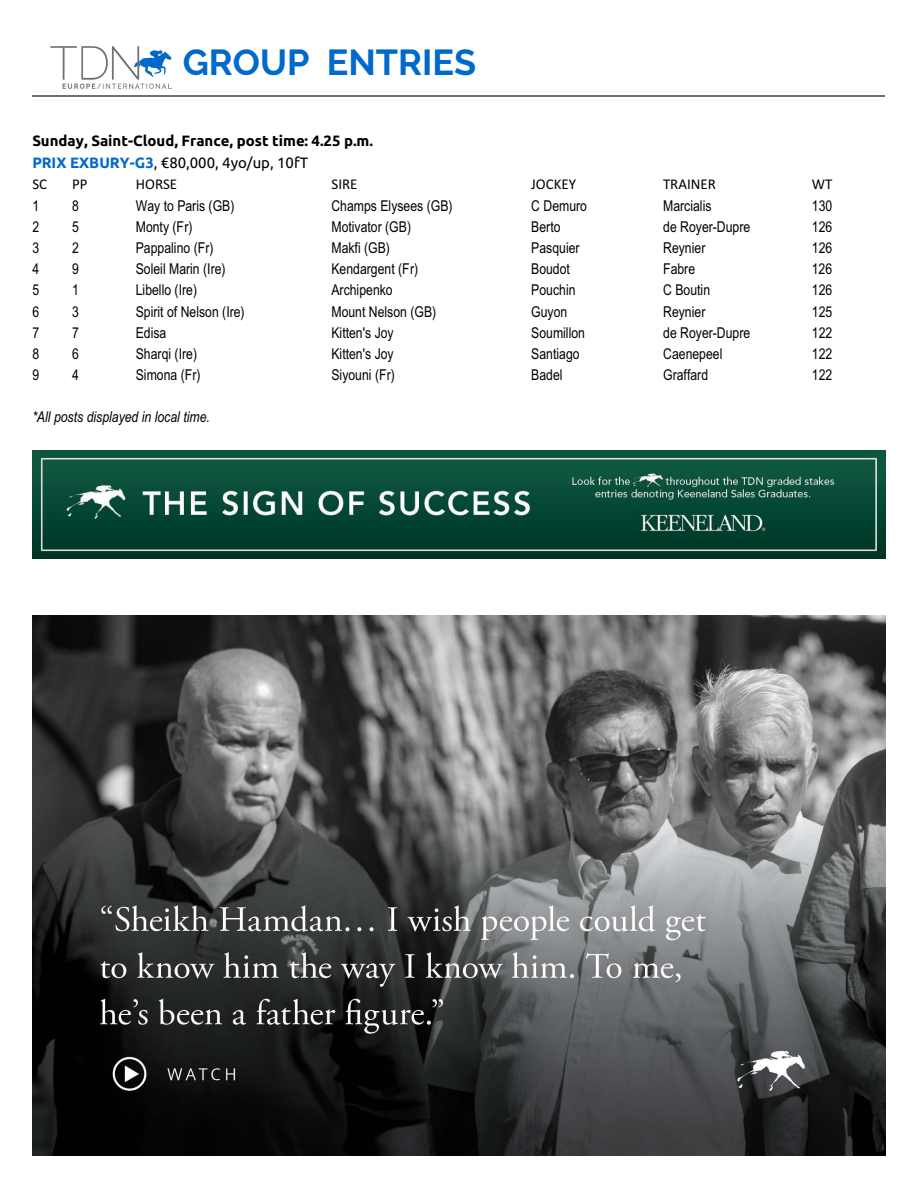
<style>
.page{position:relative;width:918px;height:1188px;background:#fff}
.page>*{position:absolute;margin:0;border:0;box-sizing:border-box;transform-origin:0 0}
.t1{font:700 36px "Raleway";color:#0069cc}
.t2{font:15px "Arial Narrow";color:#000}
.t3{font:700 15px/21.8px "Ubuntu";color:#000}
.t4{font:italic 15px "Arial Narrow";color:#000}
.t5{font:15px "Calibri";color:#000}
.s1{color:#0069cc}
.s2{font-weight:400}
</style>
<div class="page">
<img style="left:50px;top:46px;width:122px;height:43px">
<hr style="left:32px;top:96px;width:853px;height:1px;background:#707070">
<img style="left:32px;top:616px;width:854px;height:540px">
<img style="left:32px;top:450px;width:854px;height:109px">
<h1 class="t1" style="left:183px;top:41px;width:295px">GROUP ENTRIES</h1>
<p class="t3" style="left:32px;top:131px;width:342px">Sunday, Saint-Cloud, France, post time: 4.25 p.m.<br><span class="s1">PRIX EXBURY-G3</span><span class="s2">, €80,000, 4yo/up, 10fT</span></p>
<p class="t5" style="left:32px;top:178px;width:16px">SC</p>
<p class="t5" style="left:72px;top:178px;width:17px">PP</p>
<p class="t5" style="left:136px;top:178px;width:43px">HORSE</p>
<p class="t5" style="left:331px;top:178px;width:28px">SIRE</p>
<p class="t5" style="left:531px;top:178px;width:46px">JOCKEY</p>
<p class="t5" style="left:663px;top:178px;width:54px">TRAINER</p>
<p class="t5" style="left:812px;top:178px;width:22px">WT</p>
<p class="t2" style="left:32px;top:200px;width:8px">1</p>
<p class="t2" style="left:72px;top:200px;width:8px">8</p>
<p class="t2" style="left:136px;top:200px;width:100px">Way to Paris (GB)</p>
<p class="t2" style="left:331px;top:200px;width:123px">Champs Elysees (GB)</p>
<p class="t2" style="left:531px;top:200px;width:57px">C Demuro</p>
<p class="t2" style="left:663px;top:200px;width:50px">Marcialis</p>
<p class="t2" style="left:812px;top:200px;width:22px">130</p>
<p class="t2" style="left:32px;top:221px;width:8px">2</p>
<p class="t2" style="left:72px;top:221px;width:8px">5</p>
<p class="t2" style="left:136px;top:221px;width:58px">Monty (Fr)</p>
<p class="t2" style="left:331px;top:221px;width:81px">Motivator (GB)</p>
<p class="t2" style="left:531px;top:221px;width:31px">Berto</p>
<p class="t2" style="left:663px;top:221px;width:89px">de Royer-Dupre</p>
<p class="t2" style="left:812px;top:221px;width:22px">126</p>
<p class="t2" style="left:32px;top:242px;width:8px">3</p>
<p class="t2" style="left:72px;top:242px;width:8px">2</p>
<p class="t2" style="left:136px;top:242px;width:79px">Pappalino (Fr)</p>
<p class="t2" style="left:331px;top:242px;width:60px">Makfi (GB)</p>
<p class="t2" style="left:531px;top:242px;width:50px">Pasquier</p>
<p class="t2" style="left:663px;top:242px;width:44px">Reynier</p>
<p class="t2" style="left:812px;top:242px;width:22px">126</p>
<p class="t2" style="left:32px;top:263px;width:8px">4</p>
<p class="t2" style="left:72px;top:263px;width:8px">9</p>
<p class="t2" style="left:136px;top:263px;width:91px">Soleil Marin (Ire)</p>
<p class="t2" style="left:331px;top:263px;width:88px">Kendargent (Fr)</p>
<p class="t2" style="left:531px;top:263px;width:40px">Boudot</p>
<p class="t2" style="left:663px;top:263px;width:34px">Fabre</p>
<p class="t2" style="left:812px;top:263px;width:22px">126</p>
<p class="t2" style="left:32px;top:284px;width:8px">5</p>
<p class="t2" style="left:72px;top:284px;width:8px">1</p>
<p class="t2" style="left:136px;top:284px;width:63px">Libello (Ire)</p>
<p class="t2" style="left:331px;top:284px;width:63px">Archipenko</p>
<p class="t2" style="left:531px;top:284px;width:46px">Pouchin</p>
<p class="t2" style="left:663px;top:284px;width:48px">C Boutin</p>
<p class="t2" style="left:812px;top:284px;width:22px">126</p>
<p class="t2" style="left:32px;top:306px;width:8px">6</p>
<p class="t2" style="left:72px;top:306px;width:8px">3</p>
<p class="t2" style="left:136px;top:306px;width:110px">Spirit of Nelson (Ire)</p>
<p class="t2" style="left:331px;top:306px;width:106px">Mount Nelson (GB)</p>
<p class="t2" style="left:531px;top:306px;width:38px">Guyon</p>
<p class="t2" style="left:663px;top:306px;width:44px">Reynier</p>
<p class="t2" style="left:812px;top:306px;width:22px">125</p>
<p class="t2" style="left:32px;top:327px;width:8px">7</p>
<p class="t2" style="left:72px;top:327px;width:8px">7</p>
<p class="t2" style="left:136px;top:327px;width:32px">Edisa</p>
<p class="t2" style="left:331px;top:327px;width:64px">Kitten's Joy</p>
<p class="t2" style="left:531px;top:327px;width:55px">Soumillon</p>
<p class="t2" style="left:663px;top:327px;width:89px">de Royer-Dupre</p>
<p class="t2" style="left:812px;top:327px;width:22px">122</p>
<p class="t2" style="left:32px;top:348px;width:8px">8</p>
<p class="t2" style="left:72px;top:348px;width:8px">6</p>
<p class="t2" style="left:136px;top:348px;width:63px">Sharqi (Ire)</p>
<p class="t2" style="left:331px;top:348px;width:64px">Kitten's Joy</p>
<p class="t2" style="left:531px;top:348px;width:50px">Santiago</p>
<p class="t2" style="left:663px;top:348px;width:61px">Caenepeel</p>
<p class="t2" style="left:812px;top:348px;width:22px">122</p>
<p class="t2" style="left:32px;top:369px;width:8px">9</p>
<p class="t2" style="left:72px;top:369px;width:8px">4</p>
<p class="t2" style="left:136px;top:369px;width:66px">Simona (Fr)</p>
<p class="t2" style="left:331px;top:369px;width:65px">Siyouni (Fr)</p>
<p class="t2" style="left:531px;top:369px;width:33px">Badel</p>
<p class="t2" style="left:663px;top:369px;width:46px">Graffard</p>
<p class="t2" style="left:812px;top:369px;width:22px">122</p>
<p class="t4" style="left:32px;top:412px;width:179px">*All posts displayed in local time.</p>
</div>
